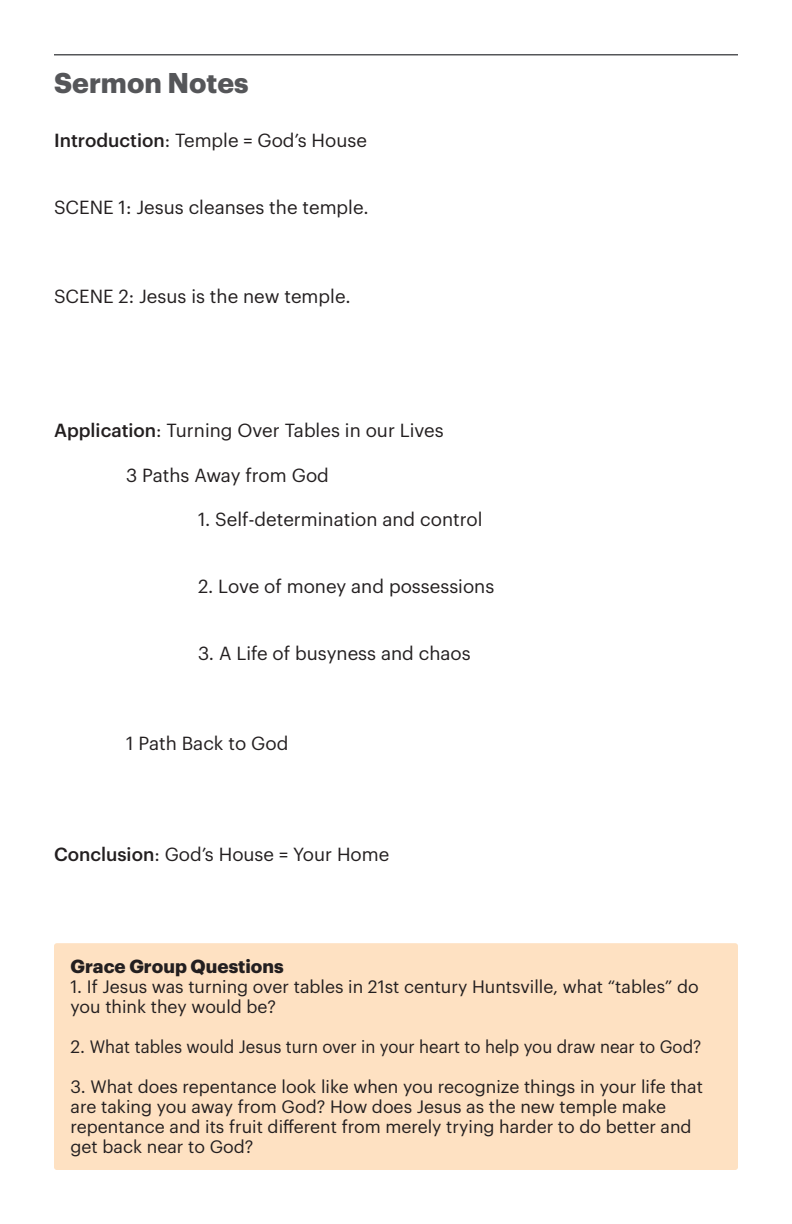
<style>
.page{position:relative;width:792px;height:1224px;background:#fff}
.page>*{position:absolute;margin:0;border:0;box-sizing:border-box;transform-origin:0 0}
.t1{font:700 28px "Graphik";color:#555659}
.t2{font:18.6px "Graphik";color:#231f20}
.t3{font:700 18.6px "Graphik";color:#231f20}
.t4{font:17.6px/20px "Graphik";color:#231f20}
.s1{font-weight:500}
</style>
<div class="page">
<div style="left:54px;top:943px;width:684px;height:227px;background:#fee1c2;border-radius:3px"></div>
<hr style="left:54px;top:54px;width:684px;height:2px;background:#555659">
<p class="t1" style="left:54px;top:61px;width:196px">Sermon Notes</p>
<p class="t2" style="left:54px;top:126px;width:314px"><span class="s1">Introduction</span>: Temple = God’s House</p>
<p class="t2" style="left:54px;top:193px;width:316px">SCENE 1: Jesus cleanses the temple.</p>
<p class="t2" style="left:54px;top:283px;width:298px">SCENE 2: Jesus is the new temple.</p>
<p class="t2" style="left:54px;top:416px;width:391px"><span class="s1">Application</span>: Turning Over Tables in our Lives</p>
<p class="t2" style="left:126px;top:461px;width:204px">3 Paths Away from God</p>
<p class="t2" style="left:198px;top:506px;width:286px">1. Self-determination and control</p>
<p class="t2" style="left:198px;top:573px;width:298px">2. Love of money and possessions</p>
<p class="t2" style="left:198px;top:640px;width:274px">3. A Life of busyness and chaos</p>
<p class="t2" style="left:126px;top:729px;width:164px">1 Path Back to God</p>
<p class="t2" style="left:54px;top:841px;width:337px"><span class="s1">Conclusion</span>: God’s House = Your Home</p>
<p class="t3" style="left:71px;top:951px;width:215px">Grace Group Questions</p>
<p class="t4" style="left:71px;top:975px;width:630px">1. If Jesus was turning over tables in 21st century Huntsville, what “tables” do you think they would be?</p>
<p class="t4" style="left:71px;top:1035px;width:632px">2. What tables would Jesus turn over in your heart to help you draw near to God?</p>
<p class="t4" style="left:71px;top:1075px;width:634px">3. What does repentance look like when you recognize things in your life that are taking you away from God? How does Jesus as the new temple make repentance and its fruit different from merely trying harder to do better and get back near to God?</p>
</div>
